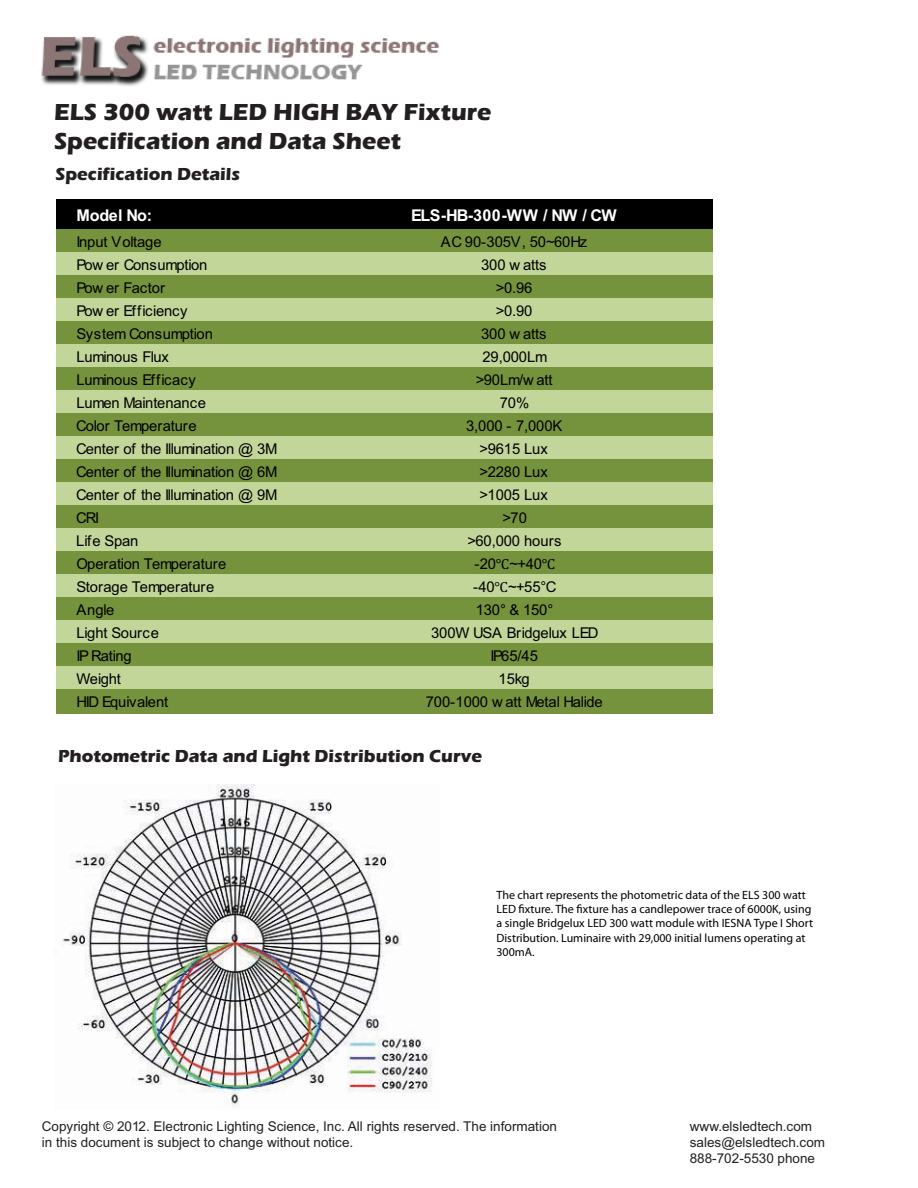
<style>
.page{position:relative;width:918px;height:1188px;background:#fff}
.page>*{position:absolute;margin:0;border:0;box-sizing:border-box;transform-origin:0 0}
.t1{font:700 24px/28.8px "Eras ITC";color:#231f20}
.t2{font:700 18px "Eras ITC";color:#231f20}
.t3{font:700 16.2px "Arial";letter-spacing:-.025em;color:#fff}
.t4{font:14.85px "Arial";letter-spacing:-.01em;color:#000}
.t5{font:700 14.4px "Arial";color:#fff}
.t6{font:13.5px/16.2px "Arial";color:#231f20}
.t7{font:12px/14.4px "Myriad Pro";color:#000}
.s1{font-family:"Cambria Math"}
</style>
<div class="page">
<img style="left:41px;top:35px;width:399px;height:51px">
<img style="left:62px;top:785px;width:370px;height:323px">
<div style="left:56px;top:200px;width:657px;height:31px;background:#000"></div>
<div style="left:56px;top:229px;width:657px;height:25px;background:#75923c"></div>
<div style="left:56px;top:252px;width:657px;height:25px;background:#c2d69a"></div>
<div style="left:56px;top:275px;width:657px;height:25px;background:#75923c"></div>
<div style="left:56px;top:298px;width:657px;height:25px;background:#c2d69a"></div>
<div style="left:56px;top:321px;width:657px;height:25px;background:#75923c"></div>
<div style="left:56px;top:344px;width:657px;height:25px;background:#c2d69a"></div>
<div style="left:56px;top:367px;width:657px;height:25px;background:#75923c"></div>
<div style="left:56px;top:390px;width:657px;height:25px;background:#c2d69a"></div>
<div style="left:56px;top:413px;width:657px;height:24px;background:#75923c"></div>
<div style="left:56px;top:436px;width:657px;height:24px;background:#c2d69a"></div>
<div style="left:56px;top:459px;width:657px;height:24px;background:#75923c"></div>
<div style="left:56px;top:482px;width:657px;height:24px;background:#c2d69a"></div>
<div style="left:56px;top:505px;width:657px;height:24px;background:#75923c"></div>
<div style="left:56px;top:528px;width:657px;height:24px;background:#c2d69a"></div>
<div style="left:56px;top:551px;width:657px;height:24px;background:#75923c"></div>
<div style="left:56px;top:574px;width:657px;height:24px;background:#c2d69a"></div>
<div style="left:56px;top:597px;width:657px;height:24px;background:#75923c"></div>
<div style="left:56px;top:620px;width:657px;height:24px;background:#c2d69a"></div>
<div style="left:56px;top:643px;width:657px;height:24px;background:#75923c"></div>
<div style="left:56px;top:666px;width:657px;height:24px;background:#c2d69a"></div>
<div style="left:56px;top:689px;width:657px;height:24px;background:#75923c"></div>
<h1 class="t1" style="left:54px;top:100px;width:439px">ELS 300 watt LED HIGH BAY Fixture<br>Specification and Data Sheet</h1>
<p class="t2" style="left:56px;top:169px;width:186px">Specification Details</p>
<p class="t5" style="left:522px;top:203px;width:59px">-200-CW</p>
<p class="t3" style="left:76px;top:206px;width:77px">Model No:</p>
<p class="t3" style="left:411px;top:206px;width:207px">ELS-HB-300-WW / NW / CW</p>
<p class="t4" style="left:76px;top:236px;width:87px">Input Voltage</p>
<p class="t4" style="left:441px;top:236px;width:148px">AC 90-305V, 50~60Hz</p>
<p class="t4" style="left:76px;top:259px;width:133px">Pow er Consumption</p>
<p class="t4" style="left:481px;top:259px;width:67px">300 w atts</p>
<p class="t4" style="left:76px;top:282px;width:90px">Pow er Factor</p>
<p class="t4" style="left:496px;top:282px;width:38px">&gt;0.96</p>
<p class="t4" style="left:76px;top:305px;width:113px">Pow er Efficiency</p>
<p class="t4" style="left:496px;top:305px;width:38px">&gt;0.90</p>
<p class="t4" style="left:76px;top:328px;width:138px">System Consumption</p>
<p class="t4" style="left:481px;top:328px;width:67px">300 w atts</p>
<p class="t4" style="left:76px;top:351px;width:94px">Luminous Flux</p>
<p class="t4" style="left:482px;top:351px;width:67px">29,000Lm</p>
<p class="t4" style="left:76px;top:374px;width:121px">Luminous Efficacy</p>
<p class="t4" style="left:476px;top:374px;width:78px">&gt;90Lm/w att</p>
<p class="t4" style="left:76px;top:397px;width:131px">Lumen Maintenance</p>
<p class="t4" style="left:500px;top:397px;width:31px">70%</p>
<p class="t4" style="left:76px;top:420px;width:122px">Color Temperature</p>
<p class="t4" style="left:466px;top:420px;width:98px">3,000 - 7,000K</p>
<p class="t4" style="left:76px;top:443px;width:203px">Center of the Illumination @ 3M</p>
<p class="t4" style="left:480px;top:443px;width:70px">&gt;9615 Lux</p>
<p class="t4" style="left:76px;top:466px;width:203px">Center of the Illumination @ 6M</p>
<p class="t4" style="left:480px;top:466px;width:70px">&gt;2280 Lux</p>
<p class="t4" style="left:76px;top:489px;width:203px">Center of the Illumination @ 9M</p>
<p class="t4" style="left:480px;top:489px;width:70px">&gt;1005 Lux</p>
<p class="t4" style="left:76px;top:512px;width:25px">CRI</p>
<p class="t4" style="left:502px;top:512px;width:26px">&gt;70</p>
<p class="t4" style="left:76px;top:535px;width:64px">Life Span</p>
<p class="t4" style="left:467px;top:535px;width:96px">&gt;60,000 hours</p>
<p class="t4" style="left:76px;top:558px;width:151px">Operation Temperature</p>
<p class="t4" style="left:474px;top:558px;width:82px">-20<span class="s1">℃</span>~+40<span class="s1">℃</span></p>
<p class="t4" style="left:76px;top:581px;width:139px">Storage Temperature</p>
<p class="t4" style="left:473px;top:581px;width:85px">-40<span class="s1">℃</span>~+55°C</p>
<p class="t4" style="left:76px;top:604px;width:39px">Angle</p>
<p class="t4" style="left:476px;top:604px;width:79px">130° &amp; 150°</p>
<p class="t4" style="left:76px;top:627px;width:84px">Light Source</p>
<p class="t4" style="left:431px;top:627px;width:169px">300W USA Bridgelux LED</p>
<p class="t4" style="left:76px;top:650px;width:57px">IP Rating</p>
<p class="t4" style="left:491px;top:650px;width:49px">IP65/45</p>
<p class="t4" style="left:76px;top:673px;width:46px">Weight</p>
<p class="t4" style="left:499px;top:673px;width:33px">15kg</p>
<p class="t4" style="left:76px;top:696px;width:93px">HID Equivalent</p>
<p class="t4" style="left:426px;top:696px;width:178px">700-1000 w att Metal Halide</p>
<p class="t2" style="left:58px;top:751px;width:426px">Photometric Data and Light Distribution Curve</p>
<p class="t7" style="left:497px;top:888px;width:318px">The chart represents the photometric data of the ELS 300 watt LED fixture. The fixture has a candlepower trace of 6000K, using a single Bridgelux LED 300 watt module with IESNA Type I Short Distribution. Luminaire with 29,000 initial lumens operating at 300mA.</p>
<p class="t6" style="left:42px;top:1119px;width:517px">Copyright © 2012. Electronic Lighting Science, Inc. All rights reserved. The information</p>
<p class="t6" style="left:690px;top:1119px;width:124px">www.elsledtech.com</p>
<p class="t6" style="left:42px;top:1136px;width:313px">in this document is subject to change without notice.</p>
<p class="t6" style="left:690px;top:1136px;width:137px">sales@elsledtech.com<br>888-702-5530 phone</p>
</div>
